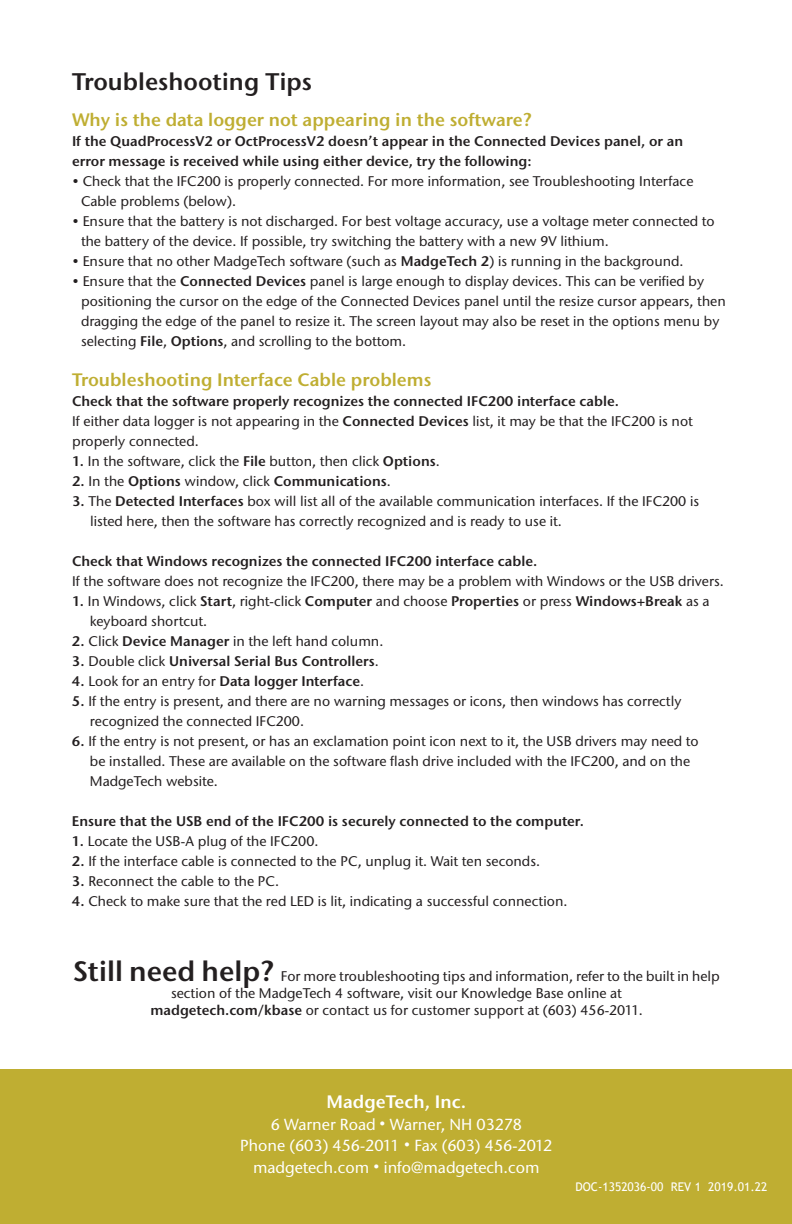
<style>
.page{position:relative;width:792px;height:1224px;background:#fff}
.page>*{position:absolute;margin:0;border:0;box-sizing:border-box;transform-origin:0 0}
.t1{font:600 24px "Stone Sans ITC Pro";color:#231f20}
.t2{font:600 18px "Stone Sans ITC Pro";color:#bfae32}
.t3{font:600 18px "Stone Sans ITC Pro";color:#fff}
.t4{font:500 16px "Stone Sans ITC Pro";color:#fff}
.t5{font:500 14px/20px "Stone Sans ITC Pro";color:#231f20}
.t6{font:600 14px/20px "Stone Sans ITC Pro";color:#231f20}
.t7{font:12px "Trebuchet MS";color:#fff}
.s1{font-weight:600}
.s2{font-weight:500}
.s3{font-weight:600;font-size:28px}
</style>
<div class="page">
<div style="left:0;top:1075px;width:792px;height:149px;background:#bfae32"></div>
<div style="left:0;top:1070px;width:792px;height:5px;background:#bfae32"></div>
<p class="t1" style="left:72px;top:66px;width:242px">Troubleshooting Tips</p>
<p class="t2" style="left:72px;top:109px;width:461px">Why is the data logger not appearing in the software?</p>
<p class="t6" style="left:72px;top:132px;width:613px">If the QuadProcessV2 or OctProcessV2 doesn’t appear in the Connected Devices panel, or an error message is received while using either device, try the following:</p>
<p class="t5" style="left:81px;top:171px;width:614px;text-indent:-9px">• Check that the IFC200 is properly connected. For more information, see Troubleshooting Interface<br>Cable problems (below).</p>
<p class="t5" style="left:81px;top:211px;width:635px;text-indent:-9px">• Ensure that the battery is not discharged. For best voltage accuracy, use a voltage meter connected to the battery of the device. If possible, try switching the battery with a new 9V lithium.</p>
<p class="t5" style="left:72px;top:251px;width:613px">• Ensure that no other MadgeTech software (such as <span class="s1">MadgeTech 2</span>) is running in the background.</p>
<p class="t5" style="left:81px;top:271px;width:646px;text-indent:-9px">• Ensure that the <span class="s1">Connected Devices</span> panel is large enough to display devices. This can be verified by positioning the cursor on the edge of the Connected Devices panel until the resize cursor appears, then dragging the edge of the panel to resize it. The screen layout may also be reset in the options menu by selecting <span class="s1">File</span>, <span class="s1">Options</span>, and scrolling to the bottom.</p>
<p class="t2" style="left:72px;top:369px;width:361px">Troubleshooting Interface Cable problems</p>
<p class="t6" style="left:72px;top:392px;width:549px">Check that the software properly recognizes the connected IFC200 interface cable.</p>
<p class="t5" style="left:72px;top:411px;width:622px">If either data logger is not appearing in the <span class="s1">Connected Devices</span> list, it may be that the IFC200 is not properly connected.</p>
<p class="t5" style="left:72px;top:451px;width:369px"><span class="s1">1.</span> In the software, click the <span class="s1">File</span> button, then click <span class="s1">Options</span>.</p>
<p class="t6" style="left:72px;top:472px;width:320px">2. <span class="s2">In the</span> Options <span class="s2">window, click</span> Communications<span class="s2">.</span></p>
<p class="t5" style="left:90px;top:491px;width:611px;text-indent:-18px"><span class="s1">3.</span> The <span class="s1">Detected Interfaces</span> box will list all of the available communication interfaces. If the IFC200 is listed here, then the software has correctly recognized and is ready to use it.</p>
<p class="t6" style="left:72px;top:552px;width:467px">Check that Windows recognizes the connected IFC200 interface cable.</p>
<p class="t5" style="left:72px;top:571px;width:653px">If the software does not recognize the IFC200, there may be a problem with Windows or the USB drivers.</p>
<p class="t5" style="left:90px;top:591px;width:621px;text-indent:-18px"><span class="s1">1.</span> In Windows, click <span class="s1">Start</span>, right-click <span class="s1">Computer</span> and choose <span class="s1">Properties</span> or press <span class="s1">Windows+Break</span> as a keyboard shortcut.</p>
<p class="t5" style="left:72px;top:631px;width:313px"><span class="s1">2.</span> Click <span class="s1">Device Manager</span> in the left hand column.</p>
<p class="t6" style="left:72px;top:652px;width:308px">3. <span class="s2">Double click</span> Universal Serial Bus Controllers<span class="s2">.</span></p>
<p class="t6" style="left:72px;top:672px;width:294px">4. <span class="s2">Look for an entry for</span> Data logger Interface<span class="s2">.</span></p>
<p class="t5" style="left:90px;top:691px;width:593px;text-indent:-18px"><span class="s1">5.</span> If the entry is present, and there are no warning messages or icons, then windows has correctly recognized the connected IFC200.</p>
<p class="t5" style="left:90px;top:731px;width:610px;text-indent:-18px"><span class="s1">6.</span> If the entry is not present, or has an exclamation point icon next to it, the USB drivers may need to be installed. These are available on the software flash drive included with the IFC200, and on the<br>MadgeTech website.</p>
<p class="t6" style="left:72px;top:812px;width:514px">Ensure that the USB end of the IFC200 is securely connected to the computer.</p>
<p class="t5" style="left:72px;top:831px;width:248px"><span class="s1">1.</span> Locate the USB-A plug of the IFC200.</p>
<p class="t5" style="left:72px;top:851px;width:470px"><span class="s1">2.</span> If the interface cable is connected to the PC, unplug it. Wait ten seconds.</p>
<p class="t5" style="left:72px;top:871px;width:209px"><span class="s1">3.</span> Reconnect the cable to the PC.</p>
<p class="t5" style="left:72px;top:891px;width:497px"><span class="s1">4.</span> Check to make sure that the red LED is lit, indicating a successful connection.</p>
<p class="t5" style="left:73px;top:968px;width:648px;line-height:16.8px;text-align:center"><span class="s3">Still need help?</span> For more troubleshooting tips and information, refer to the built in help section of the MadgeTech 4 software, visit our Knowledge Base online at</p>
<p class="t5" style="left:150px;top:1000px;width:494px"><span class="s1">madgetech.com/kbase</span> or contact us for customer support at (603) 456-2011.</p>
<p class="t3" style="left:327px;top:1090px;width:141px">MadgeTech, Inc.</p>
<p class="t4" style="left:271px;top:1114px;width:252px">6 Warner Road ● Warner, NH 03278</p>
<p class="t4" style="left:240px;top:1136px;width:314px">Phone (603) 456-2011 ● Fax (603) 456-2012</p>
<p class="t4" style="left:253px;top:1157px;width:288px">madgetech.com ● info@madgetech.com</p>
<p class="t7" style="left:575px;top:1180px;width:193px">DOC-1352036-00 REV 1 2019.01.22</p>
</div>
